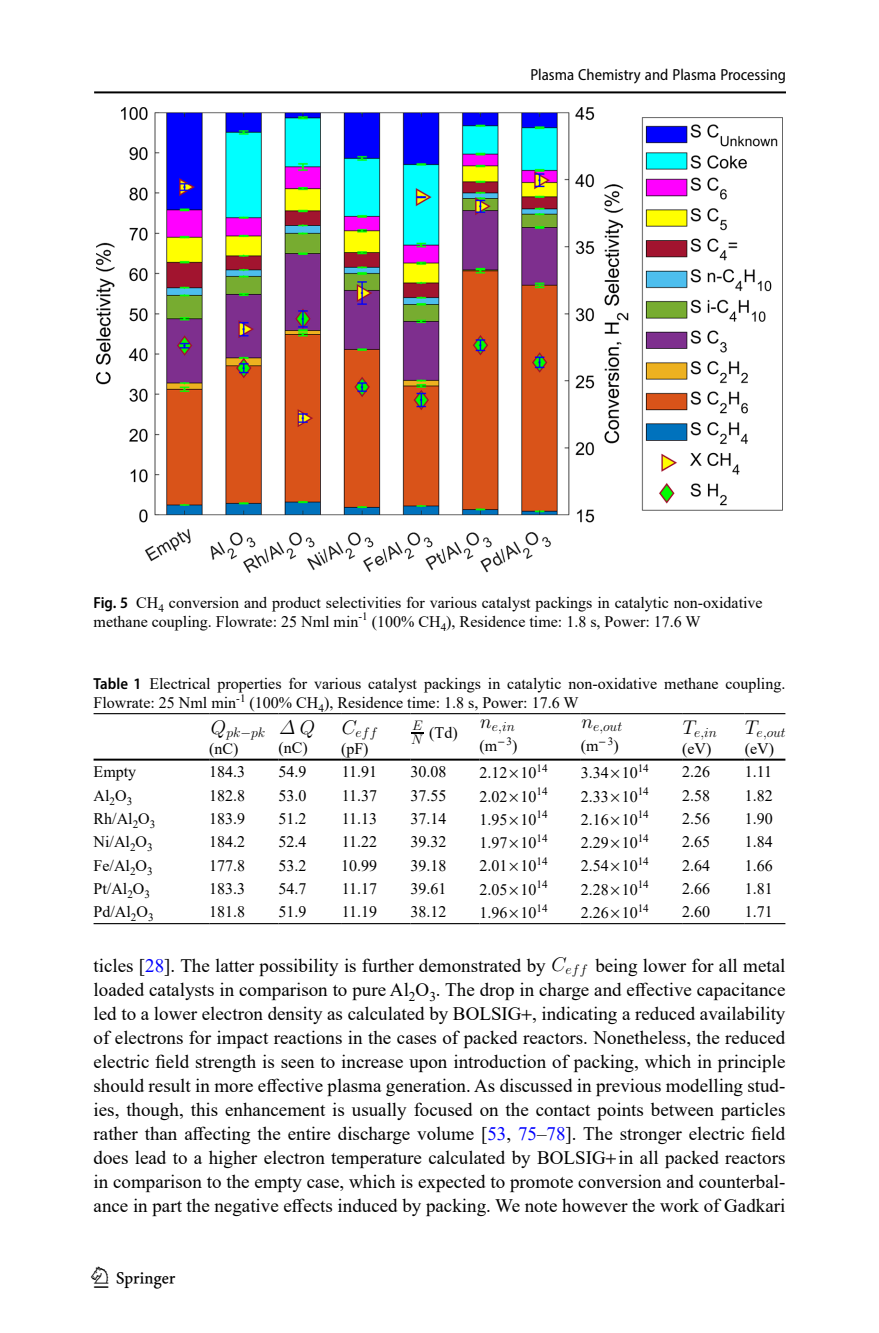
<style>
.page{position:relative;width:879px;height:1333px;background:#fff}
.page>*{position:absolute;margin:0;border:0;box-sizing:border-box;transform-origin:0 0}
.t1{font:30px "Springnew";color:#000}
.t2{font:19.8px "CMMI12";color:#000}
.Body_Text{font:19px/24px "Times New Roman";color:#000;text-align:justify}
.Table_Body{font:16px "Times New Roman";color:#000}
.Figure_Caption{font:16px/18.4px "Times New Roman";color:#000}
.Table_Caption{font:16px/18.4px "Times New Roman";color:#000}
.t3{font:semi-condensed 16px "Myriad Pro";color:#000}
.Table_Head{font:16px "Times New Roman";color:#000}
.t4{font:13.8px/14.6px "CMMI12";letter-spacing:.005em;color:#000}
.s1{font-family:"Myriad Pro";font-weight:600;font-stretch:semi-condensed}
.s2{font-family:"CMSY10"}
.s3{color:#00f}
</style>
<div class="page">
<hr style="left:94px;top:91px;width:692px;height:2px;background:#000">
<hr style="left:94px;top:758px;width:115px;height:2px;background:#000">
<hr style="left:209px;top:713px;width:69px;height:1px;background:#000">
<hr style="left:209px;top:758px;width:69px;height:2px;background:#000">
<hr style="left:278px;top:713px;width:63px;height:1px;background:#000">
<hr style="left:278px;top:758px;width:63px;height:2px;background:#000">
<hr style="left:341px;top:713px;width:69px;height:1px;background:#000">
<hr style="left:341px;top:758px;width:69px;height:2px;background:#000">
<hr style="left:410px;top:713px;width:69px;height:1px;background:#000">
<hr style="left:410px;top:758px;width:69px;height:2px;background:#000">
<hr style="left:479px;top:713px;width:102px;height:1px;background:#000">
<hr style="left:479px;top:758px;width:102px;height:2px;background:#000">
<hr style="left:581px;top:713px;width:101px;height:1px;background:#000">
<hr style="left:581px;top:758px;width:101px;height:2px;background:#000">
<hr style="left:682px;top:713px;width:63px;height:1px;background:#000">
<hr style="left:682px;top:758px;width:63px;height:2px;background:#000">
<hr style="left:745px;top:713px;width:40px;height:1px;background:#000">
<hr style="left:745px;top:758px;width:40px;height:2px;background:#000">
<hr style="left:94px;top:923px;width:115px;height:1px;background:#000">
<hr style="left:209px;top:923px;width:69px;height:1px;background:#000">
<hr style="left:278px;top:923px;width:63px;height:1px;background:#000">
<hr style="left:341px;top:923px;width:69px;height:1px;background:#000">
<hr style="left:410px;top:923px;width:69px;height:1px;background:#000">
<hr style="left:479px;top:923px;width:102px;height:1px;background:#000">
<hr style="left:581px;top:923px;width:101px;height:1px;background:#000">
<hr style="left:682px;top:923px;width:63px;height:1px;background:#000">
<hr style="left:745px;top:923px;width:40px;height:1px;background:#000">
<hr style="left:94px;top:713px;width:115px;height:1px;background:#000">
<svg style="left:411px;top:732px;width:12px;height:1px"></svg>
<img style="left:96px;top:108px;width:686px;height:464px">
<p class="t3" style="left:530px;top:65px;width:257px">Plasma Chemistry and Plasma Processing</p>
<p class="Figure_Caption" style="left:94px;top:593px;width:670px"><span class="s1">Fig. 5</span> CH<sub>4</sub> conversion and product selectivities for various catalyst packings in catalytic non-oxidative methane coupling. Flowrate: 25 Nml min<sup>-1</sup> (100% CH<sub>4</sub>), Residence time: 1.8 s, Power: 17.6 W</p>
<p class="Table_Caption" style="left:94px;top:674px;width:693px"><span class="s1">Table 1</span> Electrical properties for various catalyst packings in catalytic non-oxidative methane coupling.<br>Flowrate: 25 Nml min<sup>-1</sup> (100% CH<sub>4</sub>), Residence time: 1.8 s, Power: 17.6 W</p>
<p class="t4" style="left:211px;top:726px;width:55px"><sup>Q</sup>pk<span class="s2">−</span>pk</p>
<p class="Table_Head" style="left:209px;top:737px;width:31px">(nC)</p>
<p class="t4" style="left:411px;top:719px;width:12px">E<br>N</p>
<p class="Table_Head" style="left:429px;top:721px;width:30px">(Td)</p>
<p class="t4" style="left:480px;top:720px;width:36px"><sup>n</sup>e,in</p>
<p class="t4" style="left:581px;top:720px;width:42px"><sup>n</sup>e,out</p>
<p class="Table_Head" style="left:581px;top:734px;width:39px">(m<sup>−</sup><sup>3</sup>)</p>
<p class="t2" style="left:279px;top:719px;width:38px">∆Q</p>
<p class="Table_Head" style="left:278px;top:736px;width:31px">(nC)</p>
<p class="t4" style="left:342px;top:726px;width:36px"><sup>C</sup>eff</p>
<p class="Table_Head" style="left:341px;top:737px;width:29px">(pF)</p>
<p class="t4" style="left:683px;top:726px;width:36px"><sup>T</sup>e,in</p>
<p class="Table_Head" style="left:682px;top:737px;width:31px">(eV)</p>
<p class="t4" style="left:745px;top:726px;width:42px"><sup>T</sup>e,out</p>
<p class="Table_Head" style="left:745px;top:737px;width:31px">(eV)</p>
<p class="Table_Head" style="left:479px;top:734px;width:39px">(m<sup>−</sup><sup>3</sup>)</p>
<p class="Table_Body" style="left:94px;top:760px;width:44px">Empty</p>
<p class="Table_Body" style="left:209px;top:760px;width:37px">184.3</p>
<p class="Table_Body" style="left:278px;top:760px;width:29px">54.9</p>
<p class="Table_Body" style="left:342px;top:760px;width:37px">11.91</p>
<p class="Table_Body" style="left:410px;top:760px;width:37px">30.08</p>
<p class="Table_Body" style="left:479px;top:761px;width:69px">2.12 10<sup>14</sup></p>
<p class="Table_Body" style="left:581px;top:761px;width:69px">3.34 10<sup>14</sup></p>
<p class="Table_Body" style="left:682px;top:760px;width:29px">2.26</p>
<p class="Table_Body" style="left:745px;top:760px;width:29px">1.11</p>
<p class="Table_Body" style="left:94px;top:784px;width:40px">Al<sub>2</sub>O<sub>3</sub></p>
<p class="Table_Body" style="left:209px;top:784px;width:37px">182.8</p>
<p class="Table_Body" style="left:278px;top:784px;width:29px">53.0</p>
<p class="Table_Body" style="left:342px;top:784px;width:37px">11.37</p>
<p class="Table_Body" style="left:410px;top:784px;width:37px">37.55</p>
<p class="Table_Body" style="left:479px;top:784px;width:69px">2.02 10<sup>14</sup></p>
<p class="Table_Body" style="left:581px;top:784px;width:69px">2.33 10<sup>14</sup></p>
<p class="Table_Body" style="left:682px;top:784px;width:29px">2.58</p>
<p class="Table_Body" style="left:745px;top:784px;width:29px">1.82</p>
<p class="Table_Body" style="left:94px;top:807px;width:63px">Rh/Al<sub>2</sub>O<sub>3</sub></p>
<p class="Table_Body" style="left:209px;top:807px;width:37px">183.9</p>
<p class="Table_Body" style="left:278px;top:807px;width:29px">51.2</p>
<p class="Table_Body" style="left:342px;top:807px;width:37px">11.13</p>
<p class="Table_Body" style="left:410px;top:807px;width:37px">37.14</p>
<p class="Table_Body" style="left:479px;top:808px;width:69px">1.95 10<sup>14</sup></p>
<p class="Table_Body" style="left:581px;top:808px;width:69px">2.16 10<sup>14</sup></p>
<p class="Table_Body" style="left:682px;top:807px;width:29px">2.56</p>
<p class="Table_Body" style="left:745px;top:807px;width:29px">1.90</p>
<p class="Table_Body" style="left:94px;top:830px;width:61px">Ni/Al<sub>2</sub>O<sub>3</sub></p>
<p class="Table_Body" style="left:209px;top:830px;width:37px">184.2</p>
<p class="Table_Body" style="left:278px;top:830px;width:29px">52.4</p>
<p class="Table_Body" style="left:342px;top:830px;width:37px">11.22</p>
<p class="Table_Body" style="left:410px;top:830px;width:37px">39.32</p>
<p class="Table_Body" style="left:479px;top:831px;width:69px">1.97 10<sup>14</sup></p>
<p class="Table_Body" style="left:581px;top:831px;width:69px">2.29 10<sup>14</sup></p>
<p class="Table_Body" style="left:682px;top:830px;width:29px">2.65</p>
<p class="Table_Body" style="left:745px;top:830px;width:29px">1.84</p>
<p class="Table_Body" style="left:94px;top:853px;width:61px">Fe/Al<sub>2</sub>O<sub>3</sub></p>
<p class="Table_Body" style="left:209px;top:853px;width:37px">177.8</p>
<p class="Table_Body" style="left:278px;top:853px;width:29px">53.2</p>
<p class="Table_Body" style="left:341px;top:853px;width:37px">10.99</p>
<p class="Table_Body" style="left:410px;top:853px;width:37px">39.18</p>
<p class="Table_Body" style="left:479px;top:854px;width:69px">2.01 10<sup>14</sup></p>
<p class="Table_Body" style="left:581px;top:854px;width:69px">2.54 10<sup>14</sup></p>
<p class="Table_Body" style="left:682px;top:853px;width:29px">2.64</p>
<p class="Table_Body" style="left:745px;top:853px;width:29px">1.66</p>
<p class="Table_Body" style="left:94px;top:877px;width:58px">Pt/Al<sub>2</sub>O<sub>3</sub></p>
<p class="Table_Body" style="left:209px;top:877px;width:37px">183.3</p>
<p class="Table_Body" style="left:278px;top:877px;width:29px">54.7</p>
<p class="Table_Body" style="left:342px;top:877px;width:37px">11.17</p>
<p class="Table_Body" style="left:410px;top:877px;width:37px">39.61</p>
<p class="Table_Body" style="left:479px;top:878px;width:69px">2.05 10<sup>14</sup></p>
<p class="Table_Body" style="left:581px;top:878px;width:69px">2.28 10<sup>14</sup></p>
<p class="Table_Body" style="left:682px;top:877px;width:29px">2.66</p>
<p class="Table_Body" style="left:745px;top:877px;width:29px">1.81</p>
<p class="Table_Body" style="left:94px;top:900px;width:62px">Pd/Al<sub>2</sub>O<sub>3</sub></p>
<p class="Table_Body" style="left:209px;top:900px;width:37px">181.8</p>
<p class="Table_Body" style="left:278px;top:900px;width:29px">51.9</p>
<p class="Table_Body" style="left:342px;top:900px;width:37px">11.19</p>
<p class="Table_Body" style="left:410px;top:900px;width:37px">38.12</p>
<p class="Table_Body" style="left:479px;top:901px;width:69px">1.96 10<sup>14</sup></p>
<p class="Table_Body" style="left:581px;top:901px;width:69px">2.26 10<sup>14</sup></p>
<p class="Table_Body" style="left:682px;top:900px;width:29px">2.60</p>
<p class="Table_Body" style="left:745px;top:900px;width:29px">1.71</p>
<p class="Body_Text" style="left:94px;top:953px;width:453px">ticles [<span class="s3">28</span>]. The latter possibility is further demonstrated by</p>
<p class="t4" style="left:551px;top:962px;width:36px"><sup>C</sup>eff</p>
<p class="Body_Text" style="left:94px;top:953px;width:693px;text-indent:502px">being lower for all metal loaded catalysts in comparison to pure Al<sub>2</sub>O<sub>3</sub>. The drop in charge and effective capacitance led to a lower electron density as calculated by BOLSIG , indicating a reduced availability of electrons for impact reactions in the cases of packed reactors. Nonetheless, the reduced electric field strength is seen to increase upon introduction of packing, which in principle should result in more effective plasma generation. As discussed in previous modelling stud&shy;ies, though, this enhancement is usually focused on the contact points between particles rather than affecting the entire discharge volume [<span class="s3">53</span>, <span class="s3">75</span>–<span class="s3">78</span>]. The stronger electric field does lead to a higher electron temperature calculated by BOLSIG in all packed reactors in comparison to the empty case, which is expected to promote conversion and counterbal&shy;ance in part the negative effects induced by packing. We note however the work of Gadkari</p>
<h1 class="t1" style="left:94px;top:1260px;width:83px">1 3</h1>
</div>
